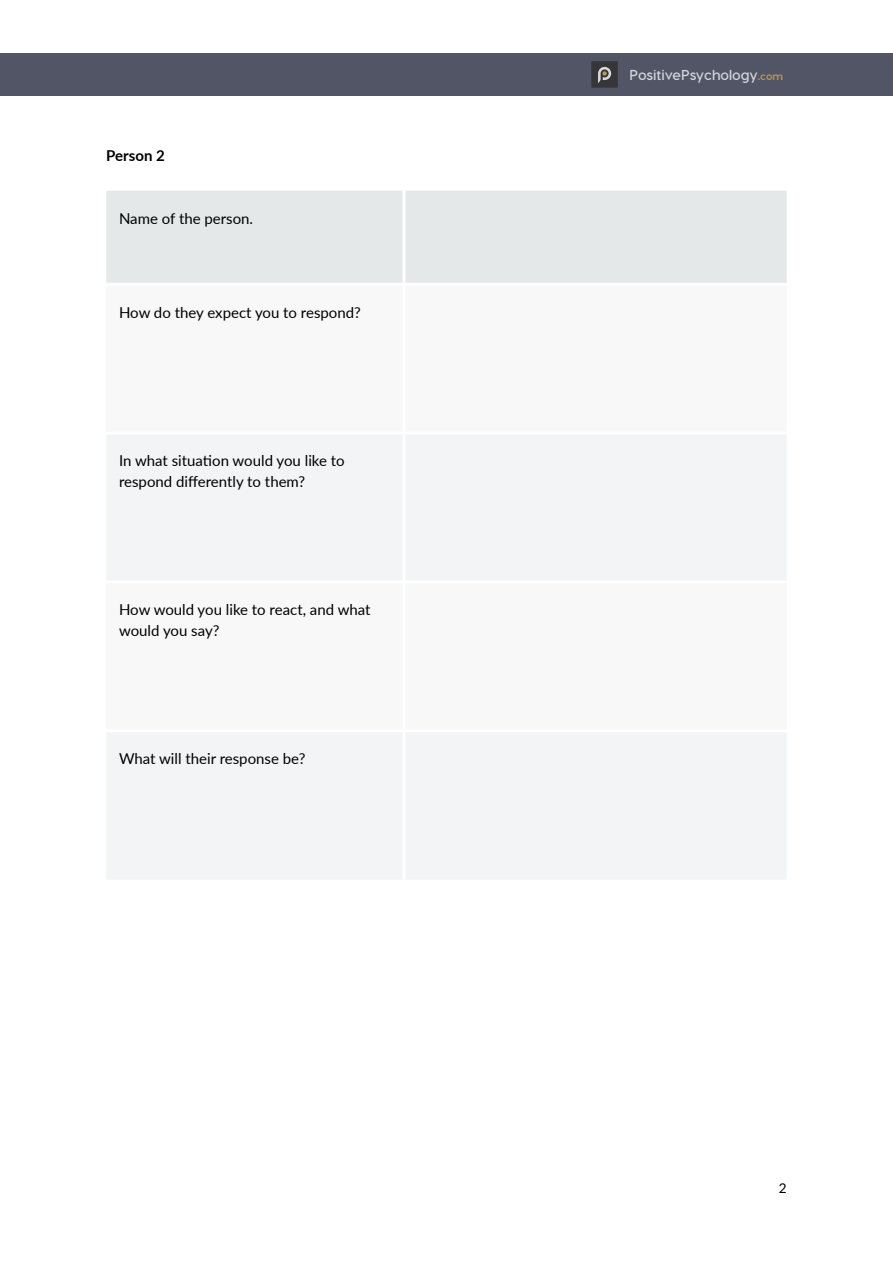
<style>
.page{position:relative;width:893px;height:1263px;background:#fff}
.page>*{position:absolute;margin:0;border:0;box-sizing:border-box;transform-origin:0 0}
.t1{font:15px/21px "Lato";color:#000}
.t2{font:700 15px "Lato";color:#000}
.t3{font:700 14.4px "Visby CF";color:#d6d7da}
.t4{font:13.5px "Lato";color:#000}
.s1{font-weight:800;font-size:10.8px;color:#af9364}
</style>
<div class="page">
<div style="left:0;top:53px;width:893px;height:43px;background:#525566"></div>
<div style="left:591px;top:61px;width:27px;height:27px;background:#363638"></div>
<svg style="left:598px;top:67px;width:13px;height:16px"></svg>
<div style="left:106px;top:191px;width:681px;height:92px;background:#e5e8e9"></div>
<div style="left:107px;top:435px;width:679px;height:444px;background:#f3f4f5"></div>
<hr style="left:402px;top:191px;width:3px;height:92px;background:#fff">
<hr style="left:402px;top:435px;width:3px;height:145px;background:#fff">
<hr style="left:106px;top:580px;width:298px;height:3px;background:#fff">
<hr style="left:404px;top:580px;width:383px;height:3px;background:#fff">
<hr style="left:402px;top:583px;width:3px;height:146px;background:#fff">
<hr style="left:106px;top:729px;width:298px;height:3px;background:#fff">
<hr style="left:404px;top:729px;width:383px;height:3px;background:#fff">
<hr style="left:402px;top:732px;width:3px;height:147px;background:#fff">
<p class="t2" style="left:106px;top:144px;width:60px">Person 2</p>
<p class="t1" style="left:119px;top:207px;width:136px">Name of the person.</p>
<p class="t1" style="left:119px;top:301px;width:243px">How do they expect you to respond?</p>
<p class="t1" style="left:119px;top:450px;width:227px">In what situation would you like to respond differently to them?</p>
<p class="t1" style="left:119px;top:599px;width:253px">How would you like to react, and what would you say?</p>
<p class="t1" style="left:119px;top:747px;width:188px">What will their response be?</p>
<p class="t3" style="left:629px;top:66px;width:155px">PositivePsychology<span class="s1">.com</span></p>
<p class="t4" style="left:779px;top:1178px;width:9px">2</p>
</div>
